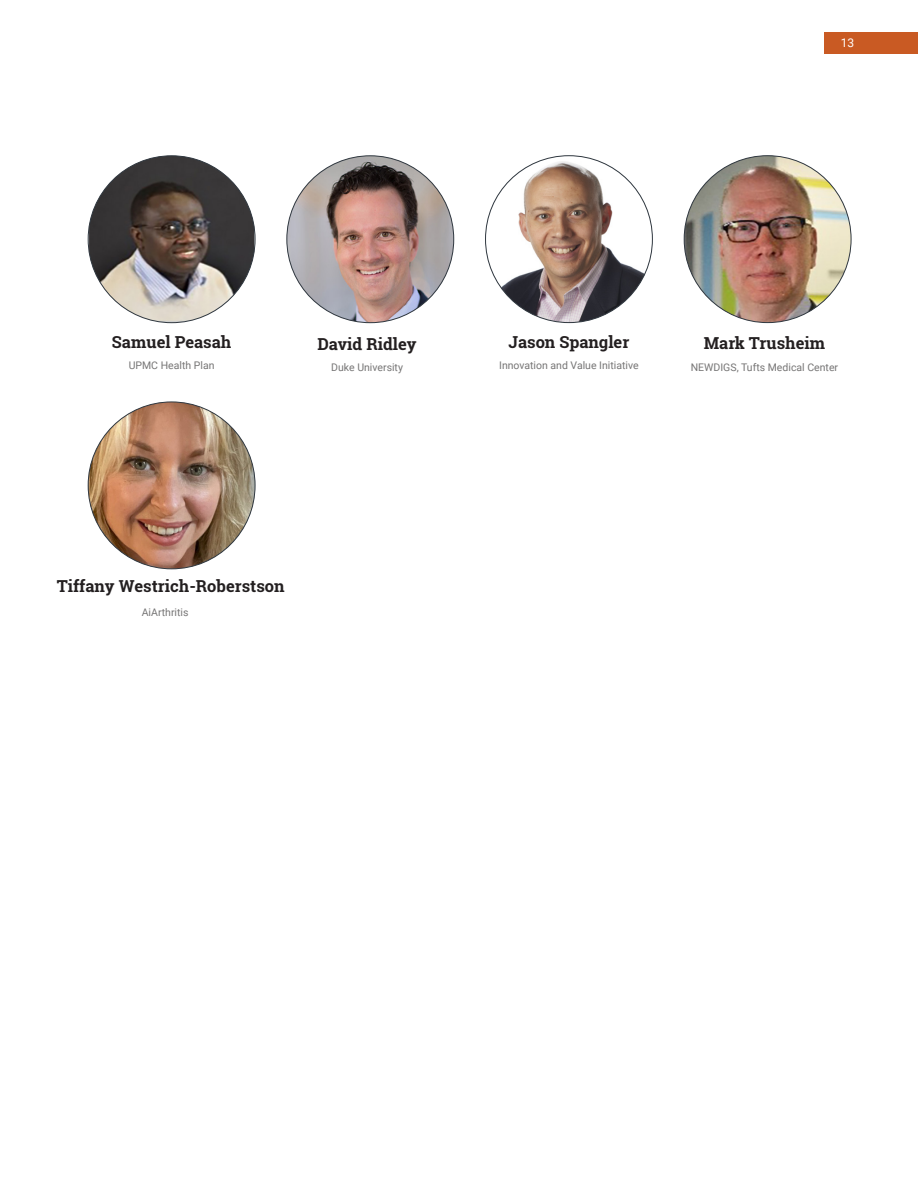
<style>
.page{position:relative;width:918px;height:1188px;background:#fff}
.page>*{position:absolute;margin:0;border:0;box-sizing:border-box;transform-origin:0 0}
.t1{font:700 16.5px "Roboto Slab";color:#231f20}
.t2{font:12px "Roboto";color:#fff}
.t3{font:10.5px "Roboto";color:#767575}
</style>
<div class="page">
<img style="left:287px;top:156px;width:167px;height:167px;border-radius:83px">
<img style="left:89px;top:156px;width:165px;height:165px">
<img style="left:684px;top:156px;width:167px;height:167px;border-radius:83px">
<img style="left:486px;top:156px;width:166px;height:167px;border-radius:83px">
<img style="left:88px;top:402px;width:167px;height:167px;border-radius:83px">
<div style="left:824px;top:32px;width:94px;height:21px;background:#c95a23"></div>
<p class="t2" style="left:841px;top:34px;width:15px">13</p>
<p class="t1" style="left:112px;top:331px;width:121px">Samuel Peasah</p>
<p class="t3" style="left:129px;top:358px;width:87px">UPMC Health Plan</p>
<p class="t1" style="left:318px;top:332px;width:100px">David Ridley</p>
<p class="t3" style="left:331px;top:360px;width:73px">Duke University</p>
<p class="t1" style="left:57px;top:575px;width:229px">Tiffany Westrich-Roberstson</p>
<p class="t3" style="left:142px;top:604px;width:48px">AiArthritis</p>
<p class="t1" style="left:509px;top:331px;width:122px">Jason Spangler</p>
<p class="t3" style="left:499px;top:358px;width:141px">Innovation and Value Initiative</p>
<p class="t1" style="left:704px;top:332px;width:123px">Mark Trusheim</p>
<p class="t3" style="left:691px;top:360px;width:149px">NEWDIGS, Tufts Medical Center</p>
</div>
